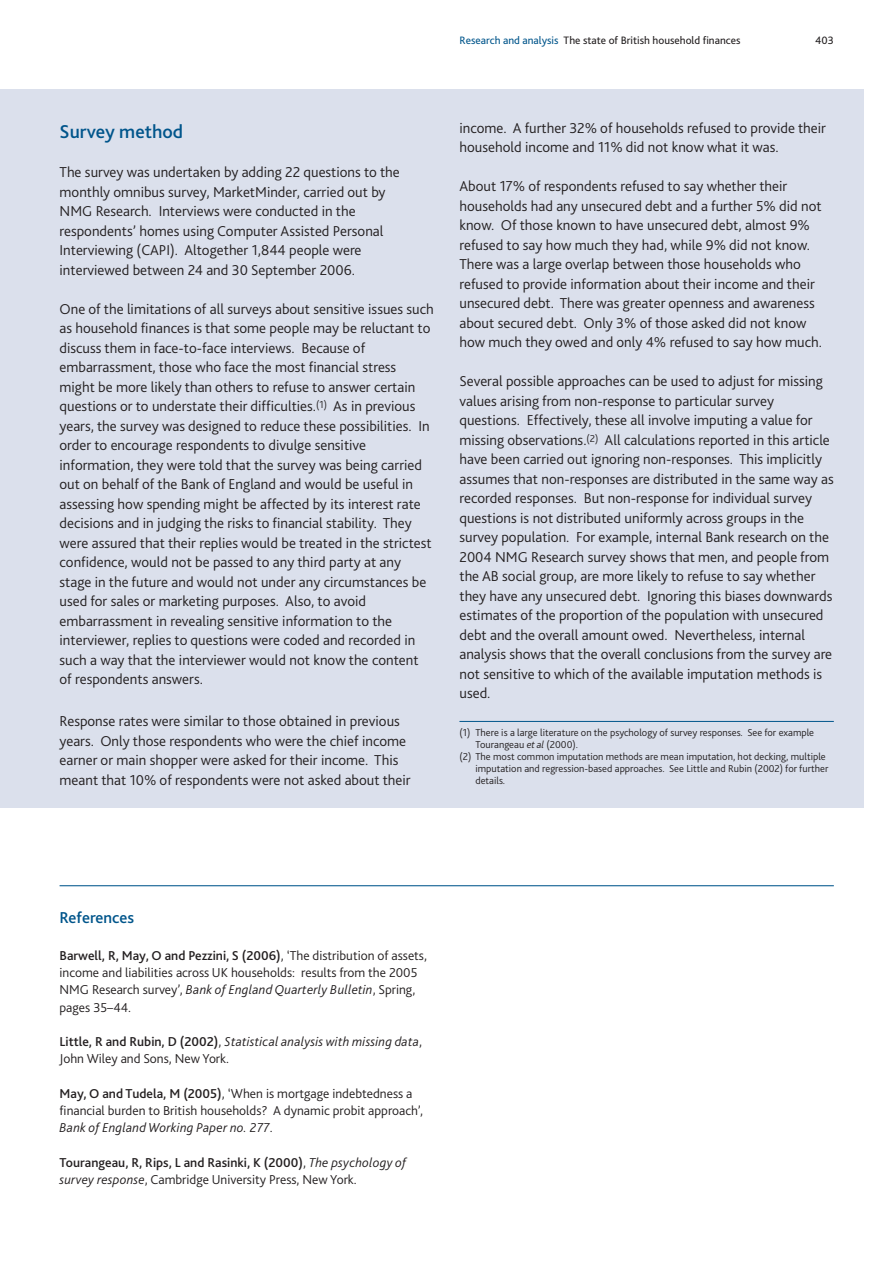
<style>
.page{position:relative;width:893px;height:1263px;background:#fff}
.page>*{position:absolute;margin:0;border:0;box-sizing:border-box;transform-origin:0 0}
.t1{font:500 19.5px "Bliss 2";color:#00558b}
.t2{font:500 16.5px "Bliss 2";color:#00558b}
.t3{font:300 15px/19.5px "Bliss 2";color:#231f20}
.t4{font:300 13.5px/17.2px "Bliss 2";color:#231f20}
.t5{font:500 13.5px/17.2px "Bliss 2";color:#231f20}
.t6{font:italic 300 13.5px/17.2px "Bliss 2";letter-spacing:.015em;color:#231f20}
.t7{font:11.25px "Bliss 2";color:#231f20}
.t8{font:300 10.5px "Bliss 2";color:#231f20}
.s1{color:#00558b}
.s2{font-style:italic}
.s3{font-weight:500}
.s4{font-weight:500;font-style:normal}
.s5{font-style:normal}
.s6{font-weight:300}
.s7{font-weight:300;font-style:italic}
</style>
<div class="page">
<div style="left:0;top:89px;width:863px;height:719px;background:#dbe0ec"></div>
<hr style="left:459px;top:721px;width:374px;height:1px;background:#00558b">
<hr style="left:60px;top:885px;width:773px;height:1px;background:#00558b">
<p class="t7" style="left:459px;top:36px;width:282px"><span class="s1">Research and analysis</span> The state of British household finances</p>
<p class="t7" style="left:815px;top:36px;width:20px">403</p>
<h1 class="t1" style="left:60px;top:125px;width:125px">Survey method</h1>
<p class="t3" style="left:60px;top:164px;width:342px">The survey was undertaken by adding 22 questions to the monthly omnibus survey, MarketMinder, carried out by NMG Research. Interviews were conducted in the respondents’ homes using Computer Assisted Personal Interviewing (CAPI). Altogether 1,844 people were interviewed between 24 and 30 September 2006.</p>
<p class="t3" style="left:60px;top:300px;width:376px">One of the limitations of all surveys about sensitive issues such as household finances is that some people may be reluctant to discuss them in face-to-face interviews. Because of embarrassment, those who face the most financial stress might be more likely than others to refuse to answer certain questions or to understate their difficulties.<sup>(1)</sup> As in previous years, the survey was designed to reduce these possibilities. In order to encourage respondents to divulge sensitive information, they were told that the survey was being carried out on behalf of the Bank of England and would be useful in assessing how spending might be affected by its interest rate decisions and in judging the risks to financial stability. They were assured that their replies would be treated in the strictest confidence, would not be passed to any third party at any stage in the future and would not under any circumstances be used for sales or marketing purposes. Also, to avoid embarrassment in revealing sensitive information to the interviewer, replies to questions were coded and recorded in such a way that the interviewer would not know the content of respondents answers.</p>
<p class="t3" style="left:60px;top:713px;width:353px">Response rates were similar to those obtained in previous years. Only those respondents who were the chief income earner or main shopper were asked for their income. This meant that 10% of respondents were not asked about their</p>
<p class="t3" style="left:459px;top:119px;width:368px">income. A further 32% of households refused to provide their household income and 11% did not know what it was.</p>
<p class="t3" style="left:459px;top:178px;width:364px">About 17% of respondents refused to say whether their households had any unsecured debt and a further 5% did not know. Of those known to have unsecured debt, almost 9% refused to say how much they had, while 9% did not know.<br>There was a large overlap between those households who refused to provide information about their income and their unsecured debt. There was greater openness and awareness about secured debt. Only 3% of those asked did not know how much they owed and only 4% refused to say how much.</p>
<p class="t3" style="left:459px;top:373px;width:376px">Several possible approaches can be used to adjust for missing values arising from non-response to particular survey questions. Effectively, these all involve imputing a value for missing observations.<sup>(2)</sup> All calculations reported in this article have been carried out ignoring non-responses. This implicitly assumes that non-responses are distributed in the same way as recorded responses. But non-response for individual survey questions is not distributed uniformly across groups in the survey population. For example, internal Bank research on the 2004 NMG Research survey shows that men, and people from the AB social group, are more likely to refuse to say whether they have any unsecured debt. Ignoring this biases downwards estimates of the proportion of the population with unsecured debt and the overall amount owed. Nevertheless, internal analysis shows that the overall conclusions from the survey are not sensitive to which of the available imputation methods is used.</p>
<p class="t8" style="left:459px;top:729px;width:356px">(1) There is a large literature on the psychology of survey responses. See for example</p>
<p class="t8" style="left:475px;top:741px;width:104px">Tourangeau <span class="s2">et al</span> (2000).</p>
<p class="t8" style="left:459px;top:753px;width:368px">(2) The most common imputation methods are mean imputation, hot decking, multiple</p>
<p class="t8" style="left:475px;top:765px;width:354px">imputation and regression-based approaches. See Little and Rubin (2002) for further</p>
<p class="t8" style="left:475px;top:777px;width:31px">details.</p>
<p class="t2" style="left:60px;top:912px;width:76px">References</p>
<p class="t4" style="left:60px;top:948px;width:369px"><span class="s3">Barwell, R, May, O and Pezzini, S (2006)</span>, ‘The distribution of assets, income and liabilities across UK households: results from the 2005<br>NMG Research survey’, <span class="s2">Bank of England Quarterly Bulletin</span>, Spring, pages 35–44.</p>
<p class="t6" style="left:60px;top:1034px;width:364px"><span class="s4">Little, R and Rubin, D (2002)</span><span class="s5">,</span> Statistical analysis with missing data<span class="s5">,<br>John Wiley and Sons, New York.</span></p>
<p class="t4" style="left:60px;top:1086px;width:365px"><span class="s3">May, O and Tudela, M (2005)</span>, ‘When is mortgage indebtedness a financial burden to British households? A dynamic probit approach’,<br><span class="s2">Bank of England Working Paper no. 277</span>.</p>
<p class="t5" style="left:60px;top:1155px;width:348px">Tourangeau, R, Rips, L and Rasinki, K (2000)<span class="s6">,</span> <span class="s7">The psychology of survey response</span><span class="s6">, Cambridge University Press, New York.</span></p>
</div>
